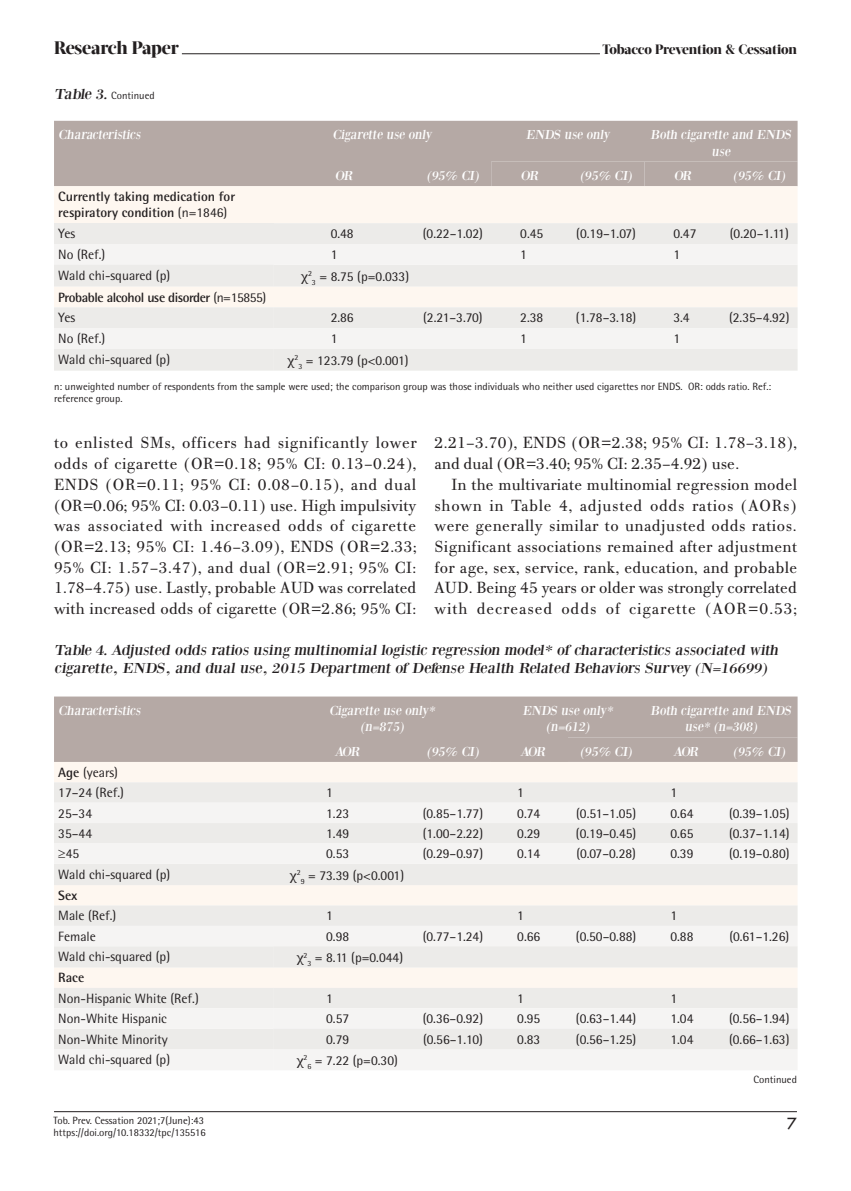
<style>
.page{position:relative;width:851px;height:1191px;background:#fff}
.page>*{position:absolute;margin:0;border:0;box-sizing:border-box;transform-origin:0 0}
.t1{font:800 18px "Acta Display W04";letter-spacing:-.01em;color:#231f20}
.t2{font:18px "Tw Cen";color:#231f20}
.t3{font:17.25px/20.7px "PF Bodoni Text";letter-spacing:.005em;color:#231f20;text-align:justify}
.t4{font:15px/18px "Bodoni XT";color:#231f20;scale:1.1 1}
.t5{font:13.5px/20.4px "Rotis Semi Sans Hel";color:#231f20}
.t6{font:13.5px/16.2px "Bodoni XT";color:#fff;text-align:center}
.t7{font:700 13.5px/16.2px "Rotis Semi Sans Hel";color:#231f20}
.t8{font:700 13.5px/20.9px "Rotis Semi Sans Hel";letter-spacing:-.03em;color:#231f20}
.t9{font:800 13.5px "Acta Display W04";letter-spacing:-.01em;color:#231f20}
.t10{font:10.5px/12.6px "Rotis Semi Sans Hel";color:#231f20}
.s1{font-family:"Bodoni XT";font-size:15px}
.s2{font-weight:400}
.s3{font-family:"Georgia"}
.s4{font-weight:700}
</style>
<div class="page">
<hr style="left:182px;top:53px;width:418px;height:1px;background:#231f20">
<hr style="left:54px;top:1111px;width:742px;height:1px;background:#231f20">
<div style="left:54px;top:121px;width:743px;height:65px;background:#b5a9a5"></div>
<div style="left:491px;top:162px;width:306px;height:24px;background:#b5a9a5"></div>
<div style="left:54px;top:186px;width:743px;height:37px;background:#fef7f0"></div>
<svg style="left:54px;top:223px;width:743px;height:147px"></svg>
<div style="left:54px;top:696px;width:743px;height:66px;background:#b5a9a5"></div>
<div style="left:491px;top:737px;width:76px;height:25px;background:#b5a9a5"></div>
<div style="left:567px;top:737px;width:230px;height:25px;background:#b5a9a5"></div>
<div style="left:54px;top:762px;width:743px;height:20px;background:#fef7f0"></div>
<div style="left:54px;top:782px;width:743px;height:20px;background:#ecebe9"></div>
<svg style="left:54px;top:802px;width:743px;height:268px"></svg>
<svg style="left:273px;top:946px;width:524px;height:124px"></svg>
<p class="t1" style="left:54px;top:36px;width:126px">Research Paper</p>
<p class="t9" style="left:602px;top:41px;width:196px">Tobacco Prevention &amp; Cessation</p>
<p class="t10" style="left:54px;top:89px;width:102px"><span class="s1">Table 3.</span> Continued</p>
<p class="t6" style="left:58px;top:127px;width:86px">Characteristics</p>
<p class="t6" style="left:332px;top:127px;width:103px">Cigarette use only</p>
<p class="t6" style="left:525px;top:127px;width:88px">ENDS use only</p>
<p class="t6" style="left:650px;top:127px;width:145px">Both cigarette and ENDS use</p>
<p class="t6" style="left:335px;top:167px;width:22px">OR</p>
<p class="t6" style="left:427px;top:167px;width:56px">(95% CI)</p>
<p class="t6" style="left:520px;top:167px;width:22px">OR</p>
<p class="t6" style="left:580px;top:167px;width:56px">(95% CI)</p>
<p class="t6" style="left:673px;top:167px;width:22px">OR</p>
<p class="t6" style="left:733px;top:167px;width:56px">(95% CI)</p>
<p class="t7" style="left:58px;top:188px;width:178px">Currently taking medication for respiratory condition <span class="s2">(n=1846)</span></p>
<p class="t5" style="left:58px;top:223px;width:19px">Yes</p>
<p class="t5" style="left:330px;top:223px;width:25px">0.48</p>
<p class="t5" style="left:423px;top:223px;width:62px">(0.22–1.02)</p>
<p class="t5" style="left:520px;top:223px;width:25px">0.45</p>
<p class="t5" style="left:576px;top:223px;width:61px">(0.19–1.07)</p>
<p class="t5" style="left:673px;top:223px;width:25px">0.47</p>
<p class="t5" style="left:729px;top:223px;width:60px">(0.20–1.11)</p>
<p class="t5" style="left:58px;top:244px;width:48px">No (Ref.)</p>
<p class="t5" style="left:330px;top:244px;width:8px">1</p>
<p class="t5" style="left:520px;top:244px;width:8px">1</p>
<p class="t5" style="left:673px;top:244px;width:8px">1</p>
<p class="t5" style="left:58px;top:265px;width:113px">Wald chi-squared (p)</p>
<p class="t5" style="left:301px;top:266px;width:109px"><span class="s3">χ</span><sup>2</sup><sub>3</sub> = 8.75 (p=0.033)</p>
<p class="t8" style="left:58px;top:286px;width:209px">Probable alcohol use disorder <span class="s2">(n=15855)<br>Yes</span></p>
<p class="t5" style="left:330px;top:307px;width:25px">2.86</p>
<p class="t5" style="left:423px;top:307px;width:61px">(2.21–3.70)</p>
<p class="t5" style="left:520px;top:307px;width:25px">2.38</p>
<p class="t5" style="left:576px;top:307px;width:62px">(1.78–3.18)</p>
<p class="t5" style="left:673px;top:307px;width:18px">3.4</p>
<p class="t5" style="left:729px;top:307px;width:62px">(2.35–4.92)</p>
<p class="t5" style="left:58px;top:328px;width:48px">No (Ref.)</p>
<p class="t5" style="left:330px;top:328px;width:8px">1</p>
<p class="t5" style="left:520px;top:328px;width:8px">1</p>
<p class="t5" style="left:673px;top:328px;width:8px">1</p>
<p class="t5" style="left:58px;top:349px;width:113px">Wald chi-squared (p)</p>
<p class="t5" style="left:287px;top:350px;width:122px"><span class="s3">χ</span><sup>2</sup><sub>3</sub> = 123.79 (p&lt;0.001)</p>
<p class="t10" style="left:54px;top:380px;width:718px">n: unweighted number of respondents from the sample were used; the comparison group was those individuals who neither used cigarettes nor ENDS. OR: odds ratio. Ref.: reference group.</p>
<p class="t3" style="left:54px;top:433px;width:364px">to enlisted SMs, officers had significantly lower odds of cigarette (OR=0.18; 95% CI: 0.13–0.24), ENDS (OR=0.11; 95% CI: 0.08–0.15), and dual (OR=0.06; 95% CI: 0.03–0.11) use. High impulsivity was associated with increased odds of cigarette (OR=2.13; 95% CI: 1.46–3.09), ENDS (OR=2.33; 95% CI: 1.57–3.47), and dual (OR=2.91; 95% CI:<br>1.78–4.75) use. Lastly, probable AUD was correlated with increased odds of cigarette (OR=2.86; 95% CI:</p>
<p class="t3" style="left:434px;top:433px;width:364px">2.21–3.70), ENDS (OR=2.38; 95% CI: 1.78–3.18), and dual (OR=3.40; 95% CI: 2.35–4.92) use.</p>
<p class="t3" style="left:434px;top:474px;width:364px;text-indent:17px">In the multivariate multinomial regression model shown in Table 4, adjusted odds ratios (AORs) were generally similar to unadjusted odds ratios.<br>Significant associations remained after adjustment for age, sex, service, rank, education, and probable AUD. Being 45 years or older was strongly correlated with decreased odds of cigarette (AOR=0.53;</p>
<p class="t4" style="left:54px;top:640px;width:662px">Table 4. Adjusted odds ratios using multinomial logistic regression model* of characteristics associated with cigarette, ENDS, and dual use, 2015 Department of Defense Health Related Behaviors Survey (N=16699)</p>
<p class="t6" style="left:58px;top:702px;width:86px">Characteristics</p>
<p class="t6" style="left:329px;top:702px;width:110px">Cigarette use only* (n=875)</p>
<p class="t6" style="left:522px;top:702px;width:95px">ENDS use only* (n=612)</p>
<p class="t6" style="left:650px;top:702px;width:145px">Both cigarette and ENDS use* (n=308)</p>
<p class="t6" style="left:335px;top:743px;width:29px">AOR</p>
<p class="t6" style="left:427px;top:743px;width:56px">(95% CI)</p>
<p class="t6" style="left:520px;top:743px;width:29px">AOR</p>
<p class="t6" style="left:580px;top:743px;width:56px">(95% CI)</p>
<p class="t6" style="left:673px;top:743px;width:29px">AOR</p>
<p class="t6" style="left:733px;top:743px;width:56px">(95% CI)</p>
<p class="t5" style="left:58px;top:762px;width:67px"><span class="s4">Age</span> (years)<br>17–24 (Ref.)</p>
<p class="t5" style="left:326px;top:782px;width:8px">1</p>
<p class="t5" style="left:517px;top:782px;width:8px">1</p>
<p class="t5" style="left:670px;top:782px;width:8px">1</p>
<p class="t5" style="left:58px;top:802px;width:35px">25–34</p>
<p class="t5" style="left:326px;top:802px;width:25px">1.23</p>
<p class="t5" style="left:422px;top:802px;width:62px">(0.85–1.77)</p>
<p class="t5" style="left:517px;top:802px;width:25px">0.74</p>
<p class="t5" style="left:576px;top:802px;width:61px">(0.51–1.05)</p>
<p class="t5" style="left:670px;top:802px;width:25px">0.64</p>
<p class="t5" style="left:729px;top:802px;width:62px">(0.39–1.05)</p>
<p class="t5" style="left:58px;top:823px;width:35px">35–44</p>
<p class="t5" style="left:326px;top:823px;width:25px">1.49</p>
<p class="t5" style="left:422px;top:823px;width:62px">(1.00–2.22)</p>
<p class="t5" style="left:517px;top:823px;width:25px">0.29</p>
<p class="t5" style="left:576px;top:823px;width:62px">(0.19–0.45)</p>
<p class="t5" style="left:670px;top:823px;width:25px">0.65</p>
<p class="t5" style="left:729px;top:823px;width:62px">(0.37–1.14)</p>
<p class="t5" style="left:58px;top:843px;width:22px">≥45</p>
<p class="t5" style="left:326px;top:843px;width:25px">0.53</p>
<p class="t5" style="left:422px;top:843px;width:62px">(0.29–0.97)</p>
<p class="t5" style="left:517px;top:843px;width:25px">0.14</p>
<p class="t5" style="left:576px;top:843px;width:61px">(0.07–0.28)</p>
<p class="t5" style="left:670px;top:843px;width:25px">0.39</p>
<p class="t5" style="left:729px;top:843px;width:62px">(0.19–0.80)</p>
<p class="t5" style="left:58px;top:863px;width:113px">Wald chi-squared (p)</p>
<p class="t5" style="left:290px;top:864px;width:116px"><span class="s3">χ</span><sup>2</sup><sub>9</sub> = 73.39 (p&lt;0.001)</p>
<p class="t7" style="left:58px;top:887px;width:21px">Sex</p>
<p class="t5" style="left:58px;top:905px;width:60px">Male (Ref.)</p>
<p class="t5" style="left:326px;top:905px;width:8px">1</p>
<p class="t5" style="left:517px;top:905px;width:8px">1</p>
<p class="t5" style="left:670px;top:905px;width:8px">1</p>
<p class="t5" style="left:58px;top:925px;width:39px">Female</p>
<p class="t5" style="left:326px;top:925px;width:25px">0.98</p>
<p class="t5" style="left:422px;top:925px;width:62px">(0.77–1.24)</p>
<p class="t5" style="left:517px;top:925px;width:25px">0.66</p>
<p class="t5" style="left:576px;top:925px;width:62px">(0.50–0.88)</p>
<p class="t5" style="left:670px;top:925px;width:25px">0.88</p>
<p class="t5" style="left:729px;top:925px;width:61px">(0.61–1.26)</p>
<p class="t5" style="left:58px;top:946px;width:113px">Wald chi-squared (p)</p>
<p class="t5" style="left:296px;top:947px;width:108px"><span class="s3">χ</span><sup>2</sup><sub>3</sub> = 8.11 (p=0.044)</p>
<p class="t7" style="left:58px;top:969px;width:28px">Race</p>
<p class="t5" style="left:58px;top:988px;width:142px">Non-Hispanic White (Ref.)</p>
<p class="t5" style="left:326px;top:988px;width:8px">1</p>
<p class="t5" style="left:517px;top:988px;width:8px">1</p>
<p class="t5" style="left:670px;top:988px;width:8px">1</p>
<p class="t5" style="left:58px;top:1008px;width:110px">Non-White Hispanic</p>
<p class="t5" style="left:326px;top:1008px;width:25px">0.57</p>
<p class="t5" style="left:422px;top:1008px;width:62px">(0.36–0.92)</p>
<p class="t5" style="left:517px;top:1008px;width:25px">0.95</p>
<p class="t5" style="left:576px;top:1008px;width:62px">(0.63–1.44)</p>
<p class="t5" style="left:670px;top:1008px;width:25px">1.04</p>
<p class="t5" style="left:729px;top:1008px;width:62px">(0.56–1.94)</p>
<p class="t5" style="left:58px;top:1028px;width:111px">Non-White Minority</p>
<p class="t5" style="left:326px;top:1028px;width:25px">0.79</p>
<p class="t5" style="left:423px;top:1028px;width:61px">(0.56–1.10)</p>
<p class="t5" style="left:517px;top:1028px;width:25px">0.83</p>
<p class="t5" style="left:576px;top:1028px;width:62px">(0.56–1.25)</p>
<p class="t5" style="left:670px;top:1028px;width:25px">1.04</p>
<p class="t5" style="left:729px;top:1028px;width:62px">(0.66–1.63)</p>
<p class="t5" style="left:58px;top:1049px;width:113px">Wald chi-squared (p)</p>
<p class="t5" style="left:296px;top:1050px;width:103px"><span class="s3">χ</span><sup>2</sup><sub>6</sub> = 7.22 (p=0.30)</p>
<p class="t10" style="left:753px;top:1073px;width:45px">Continued</p>
<p class="t10" style="left:53px;top:1113px;width:154px">Tob. Prev. Cessation 2021;7(June):43 https://doi.org/10.18332/tpc/135516</p>
<p class="t2" style="left:786px;top:1112px;width:11px">7</p>
</div>
